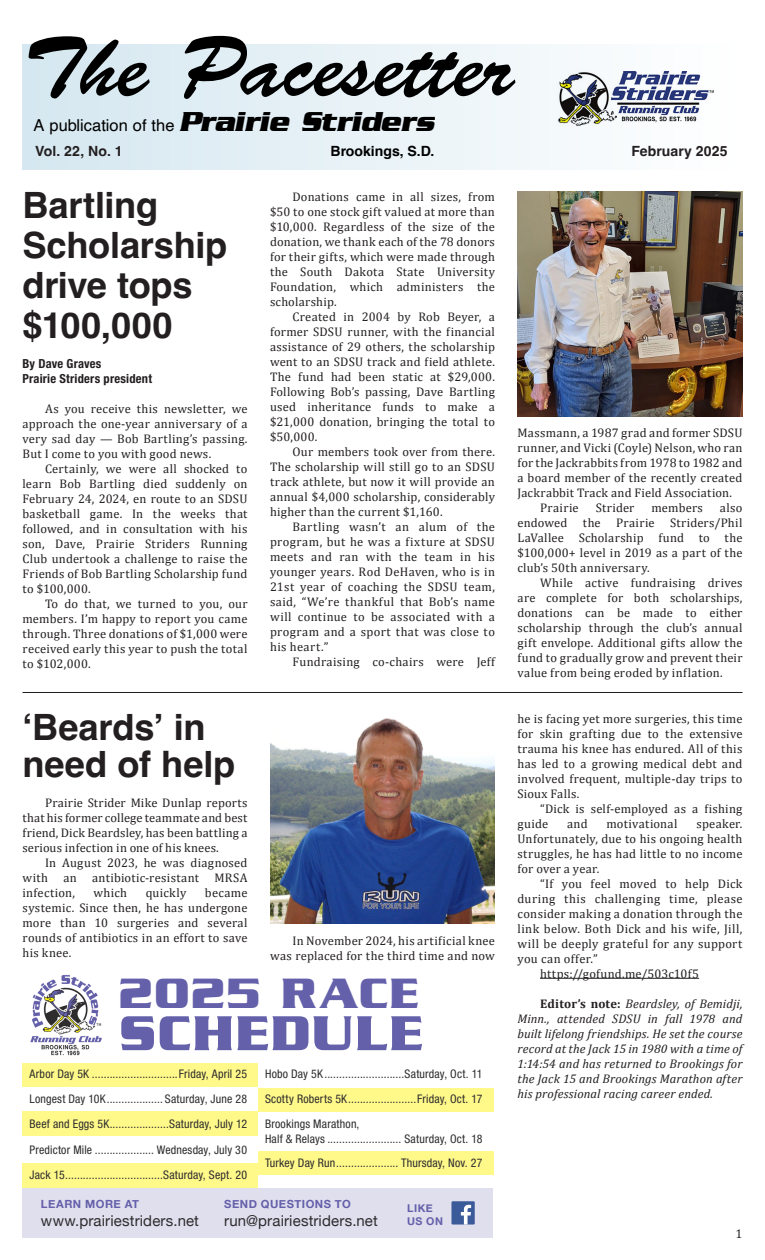
<style>
.page{position:relative;width:765px;height:1260px;background:#fff}
.page>*{position:absolute;margin:0;border:0;box-sizing:border-box;transform-origin:0 0}
.t1{font:84.62px "Brush Script";color:#000}
.t2{font:700 53px "Serpentine";letter-spacing:.03em;color:#6460aa}
.t3{font:700 45.88px "Serpentine";letter-spacing:.03em;color:#6460aa}
.t4{font:700 36.25px/40px "Helvetica";letter-spacing:-.005em;color:#231f20}
.t5{font:16.5px "Helvetica";color:#000}
.t6{font:15px "Helvetica Neue";letter-spacing:.01em;color:#2e2c2d}
.t7{font:700 14px "Helvetica";letter-spacing:.005em;color:#231f20}
.t8{font:700 14px "Helvetica";color:#000}
.t9{font:12.5px/15px "Cambria";letter-spacing:.02em;color:#231f20;text-align:justify}
.t10{font:italic 12.5px/15px "Cambria";letter-spacing:.01em;color:#231f20;text-align:justify}
.t11{font:700 condensed 12.5px "Helvetica Neue";letter-spacing:.015em;color:#231f20}
.t12{font:condensed 11.88px/14.2px "Helvetica Neue LT Std";letter-spacing:.015em;color:#2e2c2d}
.t13{font:700 11.25px "Helvetica Neue";letter-spacing:.045em;color:#6460aa}
.t14{font:700 10.75px/12.9px "Helvetica Neue";letter-spacing:.045em;color:#6460aa}
.s1{font-family:"Serpentine";font-weight:700;font-style:italic;font-size:28.25px}
.s2{font-weight:700;font-style:normal}
</style>
<div class="page">
<hr style="left:540px;top:978px;width:159px;height:1px;background:#231f20">
<img style="left:518px;top:191px;width:224px;height:225px">
<img style="left:557px;top:71px;width:156px;height:55px">
<div style="left:22px;top:1163px;width:236px;height:25px;background:#fff98a"></div>
<div style="left:22px;top:1063px;width:236px;height:24px;background:#fff98a"></div>
<div style="left:258px;top:1088px;width:235px;height:24px;background:#fff98a"></div>
<div style="left:258px;top:1151px;width:235px;height:24px;background:#fff98a"></div>
<div style="left:22px;top:1112px;width:236px;height:24px;background:#fff98a"></div>
<img style="left:30px;top:975px;width:72px;height:81px">
<div style="left:22px;top:1188px;width:471px;height:50px;background:#e0dfee"></div>
<div style="left:451px;top:1201px;width:24px;height:24px;background:#3b5a9a"></div>
<svg style="left:461px;top:1205px;width:10px;height:20px"></svg>
<img style="left:270px;top:718px;width:225px;height:206px">
<hr style="left:22px;top:692px;width:720px;height:1px;background:#231f20">
<p class="t1" style="left:24px;top:20px;width:492px">The Pacesetter</p>
<p class="t5" style="left:34px;top:112px;width:402px">A publication of the <span class="s1">Prairie Striders</span></p>
<p class="t7" style="left:35px;top:143px;width:89px">Vol. 22, No. 1</p>
<p class="t8" style="left:331px;top:140px;width:105px">Brookings, S.D.</p>
<p class="t7" style="left:631px;top:143px;width:98px">February 2025</p>
<p class="t4" style="left:22px;top:190px;width:206px">Bartling<br>Scholarship drive tops $100,000</p>
<p class="t11" style="left:22px;top:356px;width:80px">By Dave Graves</p>
<p class="t11" style="left:22px;top:371px;width:131px">Prairie Striders president</p>
<p class="t9" style="left:22px;top:402px;width:227px;text-indent:22px">As you receive this newsletter, we approach the one-year anniversary of a very sad day — Bob Bartling’s passing.<br>But I come to you with good news.</p>
<p class="t9" style="left:22px;top:462px;width:227px;text-indent:22px">Certainly, we were all shocked to learn Bob Bartling died suddenly on February 24, 2024, en route to an SDSU basketball game. In the weeks that followed, and in consultation with his son, Dave, Prairie Striders Running Club undertook a challenge to raise the Friends of Bob Bartling Scholarship fund to $100,000.</p>
<p class="t9" style="left:22px;top:597px;width:227px;text-indent:22px">To do that, we turned to you, our members. I’m happy to report you came through. Three donations of $1,000 were received early this year to push the total to $102,000.</p>
<p class="t4" style="left:22px;top:713px;width:214px;line-height:37.5px">‘Beards’ in need of help</p>
<p class="t9" style="left:22px;top:796px;width:227px;text-indent:22px">Prairie Strider Mike Dunlap reports that his former college teammate and best friend, Dick Beardsley, has been battling a serious infection in one of his knees.</p>
<p class="t9" style="left:22px;top:856px;width:227px;text-indent:22px">In August 2023, he was diagnosed with an antibiotic-resistant MRSA infection,</p>
<p class="t9" style="left:22px;top:886px;width:227px;text-indent:182px">became systemic. Since then, he has undergone more than 10 surgeries and several rounds of antibiotics in an effort to save his knee.</p>
<p class="t9" style="left:94px;top:886px;width:35px">which</p>
<p class="t9" style="left:146px;top:886px;width:42px">quickly</p>
<p class="t9" style="left:270px;top:189px;width:227px;text-indent:22px">Donations came in all sizes, from $50 to one stock gift valued at more than $10,000. Regardless of the size of the donation, we thank each of the 78 donors for their gifts, which were made through the South Dakota State University Foundation, which administers the scholarship.</p>
<p class="t9" style="left:270px;top:309px;width:227px;text-indent:22px">Created in 2004 by Rob Beyer, a former SDSU runner, with the financial assistance of 29 others, the scholarship went to an SDSU track and field athlete.<br>The fund had been static at $29,000.<br>Following Bob’s passing, Dave Bartling used inheritance funds to make a $21,000 donation, bringing the total to $50,000.</p>
<p class="t9" style="left:270px;top:444px;width:227px;text-indent:22px">Our members took over from there.<br>The scholarship will still go to an SDSU track athlete, but now it will provide an annual $4,000 scholarship, considerably higher than the current $1,160.</p>
<p class="t9" style="left:270px;top:519px;width:227px;text-indent:22px">Bartling wasn’t an alum of the program, but he was a fixture at SDSU meets and ran with the team in his younger years. Rod DeHaven, who is in 21st year of coaching the SDSU team, said, “We’re thankful that Bob’s name will continue to be associated with a program and a sport that was close to his heart.”</p>
<p class="t9" style="left:292px;top:654px;width:204px">Fundraising co-chairs were Jeff</p>
<p class="t9" style="left:270px;top:933px;width:226px;text-align:right">In November 2024, his artificial knee was replaced for the third time and now</p>
<p class="t3" style="left:119px;top:967px;width:301px">2025 RACE</p>
<p class="t2" style="left:119px;top:1003px;width:305px">SCHEDULE</p>
<p class="t12" style="left:30px;top:1066px;width:219px">Arbor Day 5K .............................Friday, April 25</p>
<p class="t12" style="left:30px;top:1091px;width:219px">Longest Day 10K................... Saturday, June 28</p>
<p class="t12" style="left:30px;top:1117px;width:219px">Beef and Eggs 5K....................Saturday, July 12</p>
<p class="t12" style="left:30px;top:1142px;width:219px">Predictor Mile .................... Wednesday, July 30</p>
<p class="t12" style="left:30px;top:1168px;width:219px">Jack 15.................................Saturday, Sept. 20</p>
<p class="t12" style="left:265px;top:1066px;width:219px">Hobo Day 5K...........................Saturday, Oct. 11</p>
<p class="t12" style="left:265px;top:1092px;width:219px">Scotty Roberts 5K.......................Friday, Oct. 17</p>
<p class="t12" style="left:265px;top:1117px;width:219px">Brookings Marathon,<br>Half &amp; Relays ......................... Saturday, Oct. 18</p>
<p class="t12" style="left:265px;top:1156px;width:219px">Turkey Day Run..................... Thursday, Nov. 27</p>
<p class="t13" style="left:41px;top:1195px;width:100px">LEARN MORE AT</p>
<p class="t6" style="left:41px;top:1210px;width:160px">www.prairiestriders.net</p>
<p class="t13" style="left:224px;top:1195px;width:128px">SEND QUESTIONS TO</p>
<p class="t6" style="left:224px;top:1210px;width:155px">run@prairiestriders.net</p>
<p class="t14" style="left:407px;top:1202px;width:37px">LIKE<br>US ON</p>
<p class="t9" style="left:518px;top:425px;width:227px">Massmann, a 1987 grad and former SDSU runner, and Vicki (Coyle) Nelson, who ran for the Jackrabbits from 1978 to 1982 and a board member of the recently created Jackrabbit Track and Field Association.</p>
<p class="t9" style="left:540px;top:500px;width:40px">Prairie</p>
<p class="t9" style="left:596px;top:500px;width:40px">Strider</p>
<p class="t9" style="left:652px;top:500px;width:53px">members</p>
<p class="t9" style="left:518px;top:500px;width:227px;text-indent:202px">also endowed the Prairie Striders/Phil LaVallee Scholarship fund to the $100,000+ level in 2019 as a part of the club’s 50th anniversary.</p>
<p class="t9" style="left:518px;top:575px;width:227px;text-indent:22px">While active fundraising drives are complete for both scholarships, donations can be made to either scholarship through the club’s annual gift envelope. Additional gifts allow the fund to gradually grow and prevent their value from being eroded by inflation.</p>
<p class="t9" style="left:518px;top:711px;width:227px">he is facing yet more surgeries, this time for skin grafting due to the extensive trauma his knee has endured. All of this has led to a growing medical debt and involved frequent, multiple-day trips to Sioux Falls.</p>
<p class="t9" style="left:518px;top:801px;width:227px;text-indent:22px">“Dick is self-employed as a fishing guide</p>
<p class="t9" style="left:518px;top:816px;width:227px;text-indent:179px">speaker.<br>Unfortunately, due to his ongoing health struggles, he has had little to no income for over a year.</p>
<p class="t9" style="left:518px;top:876px;width:227px;text-indent:22px">“If you feel moved to help Dick during this challenging time, please consider making a donation through the link below. Both Dick and his wife, Jill, will be deeply grateful for any support you can offer.”</p>
<p class="t9" style="left:540px;top:966px;width:161px">https://gofund.me/503c10f5</p>
<p class="t10" style="left:518px;top:995px;width:227px;text-indent:22px"><span class="s2">Editor’s note:</span> Beardsley, of Bemidji, Minn., attended SDSU in fall 1978 and built lifelong friendships. He set the course record at the Jack 15 in 1980 with a time of 1:14:54 and has returned to Brookings for the Jack 15 and Brookings Marathon after his professional racing career ended.</p>
<p class="t9" style="left:567px;top:816px;width:22px">and</p>
<p class="t9" style="left:607px;top:816px;width:73px">motivational</p>
<p class="t9" style="left:736px;top:1226px;width:8px">1</p>
</div>
